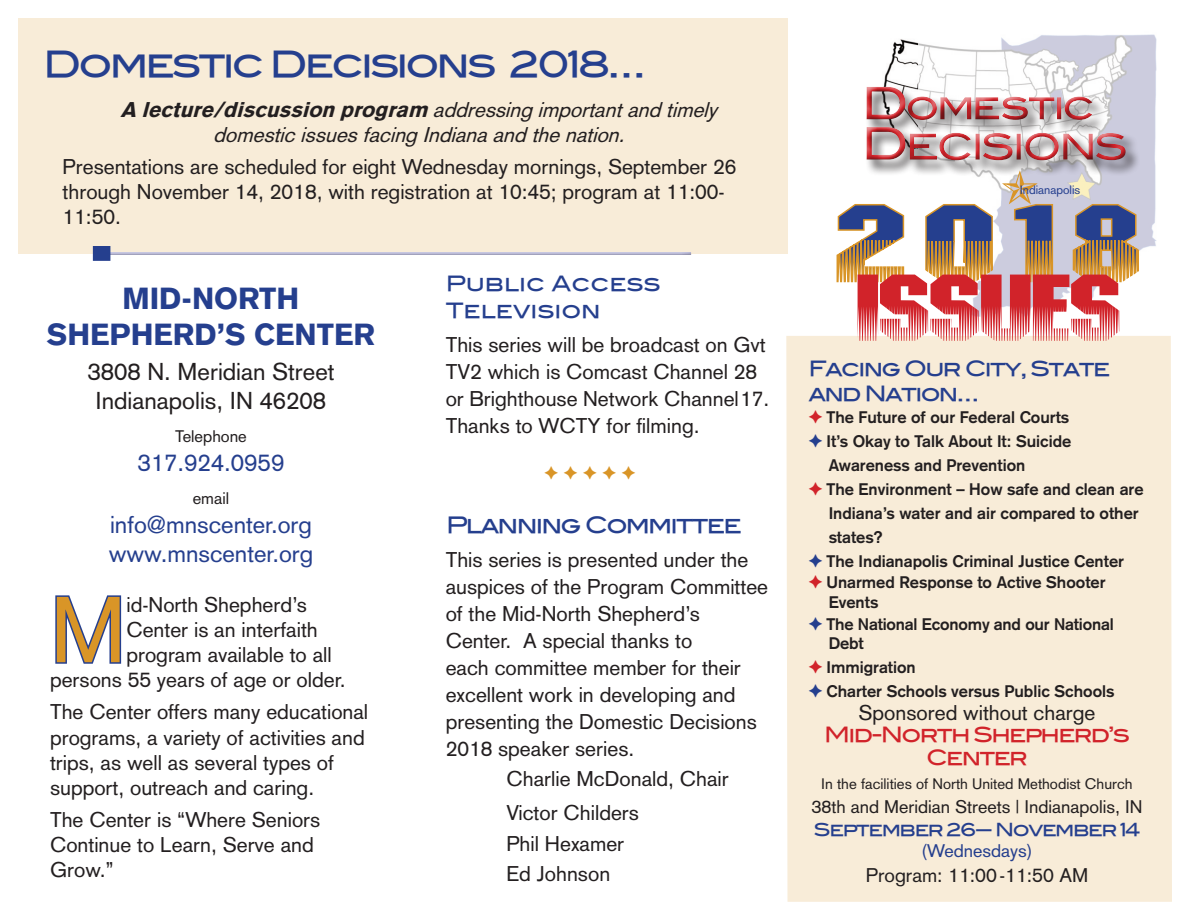
<style>
.page{position:relative;width:1188px;height:918px;background:#fff}
.page>*{position:absolute;margin:0;border:0;box-sizing:border-box;transform-origin:0 0}
.t1{font:91.8px "Akzidenz Grotesk";color:#d99527}
.t2{font:36px "Blair Md ITCTT Medium";letter-spacing:-.08em;color:#253f8e}
.t3{font:900 30px/36px "Akzidenz Grotesk";color:#253f8e;text-align:center}
.t4{font:24px/28.8px "Akzidenz Grotesk";color:#253f8e}
.t5{font:24px/28.8px "Akzidenz Grotesk";color:#231f20;text-align:center}
.t6{font:22.5px "Blair Md ITCTT Medium";letter-spacing:-.08em;color:#253f8e}
.t7{font:21px/27px "Akzidenz Grotesk";color:#231f20}
.t8{font:italic 21px/25.2px "Akzidenz Grotesk";color:#231f20;text-align:center}
.t9{font:21px/25.2px "Blair Md ITCTT Medium";letter-spacing:-.08em;color:#253f8e}
.t10{font:21px/22.5px "Blair Md ITCTT Medium";letter-spacing:-.08em;color:#d1232a;text-align:center}
.t11{font:21px/27px "Blair Md ITCTT Medium";color:#253f8e}
.t12{font:19.5px "Akzidenz Grotesk";color:#231f20}
.t13{font:18px "Akzidenz Grotesk";color:#231f20}
.t14{font:18px "Blair Md ITCTT Medium";letter-spacing:-.08em;color:#253f8e}
.t15{font:18px "Akzidenz Grotesk";color:#253f8e}
.t16{font:18px "Zapf Dingbats ITC";color:#d99527}
.t17{font:700 16.5px/19.8px "Akzidenz Grotesk";color:#231f20}
.t18{font:16.5px "Akzidenz Grotesk";color:#231f20}
.t19{font:15px "Akzidenz Grotesk";color:#231f20}
.t20{font:12px "Akzidenz Grotesk";color:#253f8e}
.s1{font-weight:900}
.s2{color:#d1232a}
.s3{color:#253f8e}
</style>
<div class="page">
<div style="left:786px;top:336px;width:386px;height:566px;background:#f8ecd8"></div>
<div style="left:18px;top:18px;width:770px;height:236px;background:#f8ecd8"></div>
<svg style="left:55px;top:595px;width:67px;height:69px"></svg>
<div style="left:98px;top:250px;width:594px;height:5px;background:#231f20;opacity:.75"></div>
<div style="left:93px;top:246px;width:17px;height:15px;background:#253f8e;border:2px solid #253f8e"></div>
<img style="left:884px;top:39px;width:34px;height:46px">
<svg style="left:918px;top:34px;width:239px;height:216px"></svg>
<div style="left:865px;top:86px;width:241px;height:50px;background:#231f20;opacity:.75"></div>
<div style="left:864px;top:85px;width:230px;height:32px;background:#fff;opacity:.75"></div>
<div style="left:864px;top:89px;width:230px;height:32px;background:#231f20;opacity:.75"></div>
<div style="left:865px;top:127px;width:275px;height:49px;background:#231f20;opacity:.75"></div>
<div style="left:864px;top:125px;width:263px;height:33px;background:#fff;opacity:.75"></div>
<div style="left:864px;top:130px;width:263px;height:31px;background:#231f20;opacity:.75"></div>
<svg style="left:836px;top:162px;width:304px;height:200px;background:#e9e1d4"></svg>
<svg style="left:837px;top:170px;width:301px;height:171px"></svg>
<h2 class="t2" style="left:43px;top:43px;width:604px">Domestic Decisions 2018…</h2>
<p class="t8" style="left:121px;top:97px;width:604px"><span class="s1">A lecture/discussion program</span> addressingimportantandtimely domesticissuesfacingIndianaandthenation.</p>
<p class="t7" style="left:63px;top:154px;width:675px;line-height:25.2px">Presentations are scheduled for eight Wednesday mornings, September 26 through November 14, 2018, with registration at 10:45; program at 11:00-<br>11:50.</p>
<h3 class="t3" style="left:47px;top:280px;width:330px">MID-NORTH<br>SHEPHERD’S CENTER</h3>
<p class="t5" style="left:87px;top:357px;width:249px">3808 N. Meridian Street<br>Indianapolis, IN 46208</p>
<p class="t18" style="left:175px;top:427px;width:73px">Telephone</p>
<p class="t4" style="left:138px;top:448px;width:148px">317.924.0959</p>
<p class="t18" style="left:193px;top:489px;width:38px">email</p>
<p class="t4" style="left:109px;top:510px;width:206px">info@mnscenter.org www.mnscenter.org</p>
<h1 class="t1" style="left:50px;top:576px;width:78px">M</h1>
<p class="t7" style="left:126px;top:591px;width:182px">id-North Shepherd’s</p>
<p class="t7" style="left:126px;top:616px;width:193px">Center is an interfaith</p>
<p class="t7" style="left:126px;top:641px;width:207px">program available to all</p>
<p class="t7" style="left:50px;top:667px;width:297px">persons 55 years of age or older.</p>
<p class="t7" style="left:50px;top:699px;width:320px;line-height:25.2px">The Center offers many educational programs, a variety of activities and trips, as well as several types of support, outreach and caring.</p>
<p class="t7" style="left:50px;top:807px;width:272px;line-height:25.2px">The Center is “Where Seniors<br>Continue to Learn, Serve and<br>Grow.”</p>
<p class="t11" style="left:446px;top:270px;width:217px">Public Access<br>Television</p>
<p class="t7" style="left:446px;top:331px;width:325px">This series will be broadcast on Gvt<br>TV2 which is Comcast Channel 28 or Brighthouse Network Channel17.<br>Thanks to WCTY for filming.</p>
<p class="t16" style="left:544px;top:465px;width:93px">✦✦✦✦✦</p>
<p class="t6" style="left:446px;top:511px;width:297px">Planning Committee</p>
<p class="t7" style="left:446px;top:546px;width:324px">This series is presented under the auspices of the Program Committee of the Mid-North Shepherd’s<br>Center. A special thanks to<br>each committee member for their excellent work in developing and presenting the Domestic Decisions<br>2018 speaker series.</p>
<p class="t7" style="left:506px;top:762px;width:224px;line-height:33.8px">Charlie McDonald, Chair<br>Victor Childers</p>
<p class="t7" style="left:506px;top:828px;width:119px;line-height:30.5px">Phil Hexamer<br>Ed Johnson</p>
<p class="t20" style="left:1020px;top:182px;width:62px">Indianapolis</p>
<p class="t9" style="left:808px;top:355px;width:303px">Facing Our City, State and Nation…</p>
<p class="t17" style="left:808px;top:407px;width:262px"><span class="s2">✦</span> The Future of our Federal Courts</p>
<p class="t17" style="left:808px;top:431px;width:264px"><span class="s3">✦</span> It’s Okay to Talk About It: Suicide</p>
<p class="t17" style="left:829px;top:455px;width:198px">Awareness and Prevention</p>
<p class="t17" style="left:808px;top:479px;width:337px"><span class="s2">✦</span> The Environment – How safe and clean are</p>
<p class="t17" style="left:829px;top:503px;width:311px">Indiana’s water and air compared to other</p>
<p class="t17" style="left:829px;top:527px;width:56px">states?</p>
<p class="t17" style="left:808px;top:551px;width:317px"><span class="s3">✦</span> The Indianapolis Criminal Justice Center</p>
<p class="t17" style="left:829px;top:572px;width:278px;text-indent:-20px"><span class="s2">✦</span> Unarmed Response to Active Shooter<br>Events</p>
<p class="t17" style="left:829px;top:614px;width:287px;text-indent:-20px"><span class="s3">✦</span> The National Economy and our National<br>Debt</p>
<p class="t17" style="left:808px;top:655px;width:307px;line-height:24px"><span class="s2">✦</span> Immigration<br><span class="s3">✦</span> Charter Schools versus Public Schools</p>
<p class="t7" style="left:859px;top:699px;width:238px">Sponsored without charge</p>
<p class="t10" style="left:824px;top:723px;width:307px">Mid-North Shepherd’s<br>Center</p>
<p class="t19" style="left:821px;top:774px;width:313px">In the facilities of North United Methodist Church</p>
<p class="t13" style="left:812px;top:796px;width:333px">38th and Meridian Streets | Indianapolis, IN</p>
<p class="t14" style="left:814px;top:818px;width:328px">September 26— November 14</p>
<p class="t15" style="left:922px;top:840px;width:113px">(Wednesdays)</p>
<p class="t12" style="left:866px;top:864px;width:224px">Program: 11:00-11:50 AM</p>
</div>
